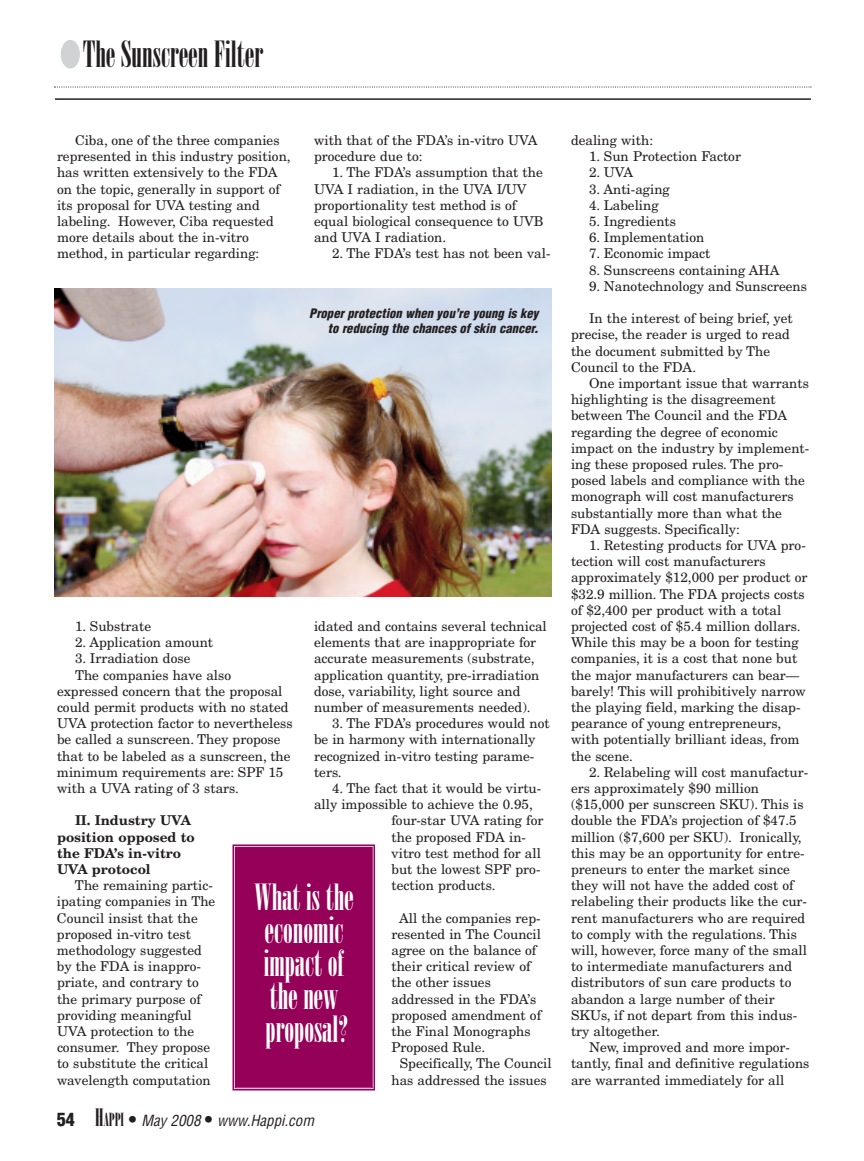
<style>
.page{position:relative;width:864px;height:1161px;background:#fff}
.page>*{position:absolute;margin:0;border:0;box-sizing:border-box;transform-origin:0 0}
.t1{font:36px/33px "Onyx MT Std";color:#fff}
.t2{font:36px "Onyx MT Std";color:#231f20}
.t3{font:italic condensed 15px "Helvetica LT Std";color:#231f20}
.t4{font:13.5px/16.2px "New Century Schlbk LT Std";color:#231f20}
.t5{font:700 13.5px/16.2px "New Century Schlbk LT Std";color:#231f20}
.t6{font:italic 900 condensed 12.75px/15.3px "Helvetica LT Std";color:#231f20;text-align:right}
.s1{font-size:117px;color:#d1d2d4}
.s2{font-weight:900;font-style:normal;font-size:18px}
.s3{font-family:"Onyx MT Std";font-style:normal;font-stretch:normal;font-size:24px}
.s4{font-family:"Onyx MT Std";font-style:normal;font-stretch:normal;font-size:18px}
</style>
<div class="page">
<hr style="left:55px;top:98px;width:756px;height:2px;background:#231f20">
<svg style="left:54px;top:86px;width:757px;height:2px"></svg>
<div style="left:236px;top:848px;width:136px;height:240px;background:#950058"></div>
<div style="left:233px;top:844px;width:142px;height:246px;border:2px solid #950058"></div>
<div style="left:235px;top:847px;width:138px;height:241px;border:1px solid #950058"></div>
<img style="left:54px;top:288px;width:498px;height:309px">
<h1 class="t2" style="left:56px;top:41px;width:209px"><span class="s1">•</span>The Sunscreen Filter</h1>
<p class="t4" style="left:57px;top:133px;width:235px;text-indent:18px">Ciba, one of the three companies represented in this industry position, has written extensively to the FDA on the topic, generally in support of its proposal for UVA testing and labeling. However, Ciba requested more details about the in-vitro method, in particular regarding:</p>
<p class="t4" style="left:314px;top:133px;width:225px">with that of the FDA’s in-vitro UVA procedure due to:</p>
<p class="t4" style="left:314px;top:166px;width:231px;text-indent:18px">1. The FDA’s assumption that the<br>UVA I radiation, in the UVA I/UV proportionality test method is of equal biological consequence to UVB and UVA I radiation.</p>
<p class="t4" style="left:332px;top:247px;width:220px">2. The FDA’s test has not been val-</p>
<p class="t6" style="left:309px;top:307px;width:231px">Proper protection when you’re young is key to reducing the chances of skin cancer.</p>
<p class="t4" style="left:75px;top:619px;width:78px">1. Substrate</p>
<p class="t4" style="left:75px;top:636px;width:140px">2. Application amount</p>
<p class="t4" style="left:75px;top:652px;width:117px">3. Irradiation dose</p>
<p class="t4" style="left:75px;top:668px;width:158px">The companies have also</p>
<p class="t4" style="left:57px;top:684px;width:227px">expressed concern that the proposal</p>
<p class="t4" style="left:57px;top:700px;width:233px">could permit products with no stated</p>
<p class="t4" style="left:57px;top:717px;width:237px">UVA protection factor to nevertheless</p>
<p class="t4" style="left:57px;top:733px;width:225px">be called a sunscreen. They propose</p>
<p class="t4" style="left:57px;top:749px;width:235px">that to be labeled as a sunscreen, the</p>
<p class="t4" style="left:57px;top:765px;width:228px">minimum requirements are: SPF 15</p>
<p class="t4" style="left:57px;top:781px;width:183px">with a UVA rating of 3 stars.</p>
<p class="t5" style="left:57px;top:814px;width:139px;text-indent:18px">II. Industry UVA position opposed to the FDA’s in-vitro<br>UVA protocol</p>
<p class="t4" style="left:57px;top:879px;width:160px;text-indent:18px">The remaining partic&shy;ipating companies in The<br>Council insist that the proposed in-vitro test methodology suggested by the FDA is inappro&shy;priate, and contrary to the primary purpose of providing meaningful<br>UVA protection to the consumer. They propose to substitute the critical wavelength computation</p>
<p class="t4" style="left:314px;top:619px;width:234px">idated and contains several technical elements that are inappropriate for accurate measurements (substrate, application quantity, pre-irradiation dose, variability, light source and number of measurements needed).</p>
<p class="t4" style="left:314px;top:717px;width:237px;text-indent:18px">3. The FDA’s procedures would not be in harmony with internationally recognized in-vitro testing parame&shy;ters.</p>
<p class="t4" style="left:332px;top:781px;width:211px">4. The fact that it would be virtu-</p>
<p class="t4" style="left:314px;top:798px;width:220px">ally impossible to achieve the 0.95,</p>
<p class="t4" style="left:392px;top:814px;width:154px">four-star UVA rating for</p>
<p class="t4" style="left:392px;top:830px;width:136px">the proposed FDA in-</p>
<p class="t4" style="left:392px;top:846px;width:151px">vitro test method for all</p>
<p class="t4" style="left:392px;top:862px;width:151px">but the lowest SPF pro-</p>
<p class="t4" style="left:392px;top:879px;width:106px">tection products.</p>
<p class="t4" style="left:392px;top:911px;width:151px;text-indent:8px">All the companies rep&shy;resented in The Council agree on the balance of their critical review of the other issues addressed in the FDA’s proposed amendment of the Final Monographs<br>Proposed Rule.</p>
<p class="t4" style="left:392px;top:1057px;width:162px;text-indent:8px">Specifically, The Council has addressed the issues</p>
<h1 class="t1" style="left:254px;top:883px;width:101px">What is the economic impact of the new proposal?</h1>
<p class="t3" style="left:57px;top:1115px;width:259px"><span class="s2">54</span> <span class="s3">H</span><span class="s4">APPI</span> <span class="s2">•</span> May 2008 <span class="s2">•</span> www.Happi.com</p>
<p class="t4" style="left:571px;top:133px;width:84px">dealing with:</p>
<p class="t4" style="left:589px;top:150px;width:153px">1. Sun Protection Factor</p>
<p class="t4" style="left:589px;top:166px;width:46px">2. UVA</p>
<p class="t4" style="left:589px;top:182px;width:82px">3. Anti-aging</p>
<p class="t4" style="left:589px;top:198px;width:71px">4. Labeling</p>
<p class="t4" style="left:589px;top:214px;width:89px">5. Ingredients</p>
<p class="t4" style="left:589px;top:231px;width:117px">6. Implementation</p>
<p class="t4" style="left:589px;top:247px;width:123px">7. Economic impact</p>
<p class="t4" style="left:589px;top:263px;width:192px">8. Sunscreens containing AHA</p>
<p class="t4" style="left:589px;top:279px;width:220px">9. Nanotechnology and Sunscreens</p>
<p class="t4" style="left:571px;top:312px;width:223px;text-indent:18px">In the interest of being brief, yet precise, the reader is urged to read the document submitted by The<br>Council to the FDA.</p>
<p class="t4" style="left:571px;top:376px;width:240px;text-indent:18px">One important issue that warrants highlighting is the disagreement between The Council and the FDA regarding the degree of economic impact on the industry by implement&shy;ing these proposed rules. The pro&shy;posed labels and compliance with the monograph will cost manufacturers substantially more than what the FDA suggests. Specifically:</p>
<p class="t4" style="left:571px;top:538px;width:238px;text-indent:18px">1. Retesting products for UVA pro&shy;tection will cost manufacturers approximately $12,000 per product or $32.9 million. The FDA projects costs of $2,400 per product with a total projected cost of $5.4 million dollars.<br>While this may be a boon for testing companies, it is a cost that none but the major manufacturers can bear— barely! This will prohibitively narrow the playing field, marking the disap&shy;pearance of young entrepreneurs, with potentially brilliant ideas, from the scene.</p>
<p class="t4" style="left:571px;top:765px;width:239px;text-indent:18px">2. Relabeling will cost manufactur&shy;ers approximately $90 million ($15,000 per sunscreen SKU). This is double the FDA’s projection of $47.5 million ($7,600 per SKU). Ironically, this may be an opportunity for entre&shy;preneurs to enter the market since they will not have the added cost of relabeling their products like the cur&shy;rent manufacturers who are required to comply with the regulations. This will, however, force many of the small to intermediate manufacturers and distributors of sun care products to abandon a large number of their SKUs, if not depart from this indus&shy;try altogether.</p>
<p class="t4" style="left:571px;top:1041px;width:240px;text-indent:18px">New, improved and more impor&shy;tantly, final and definitive regulations are warranted immediately for all</p>
</div>
